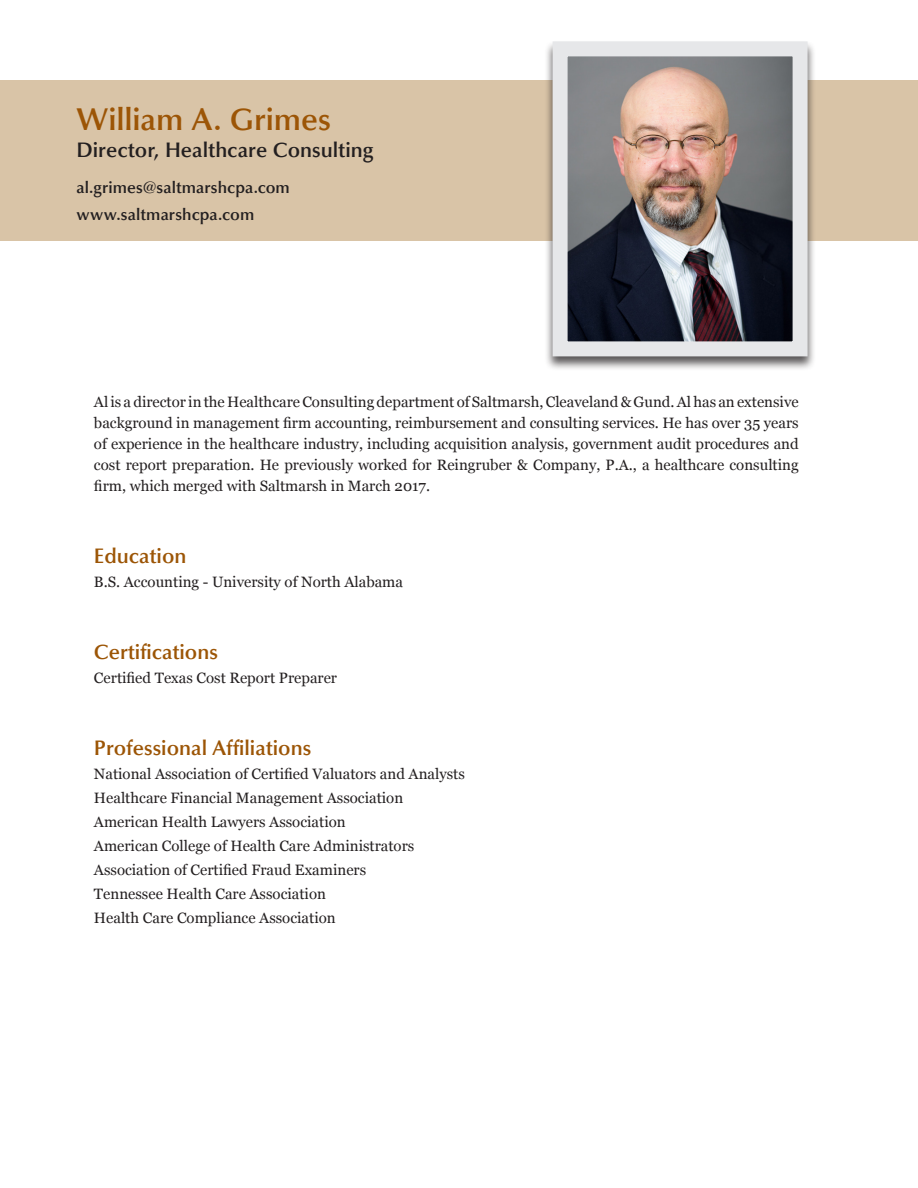
<style>
.page{position:relative;width:918px;height:1188px;background:#fff}
.page>*{position:absolute;margin:0;border:0;box-sizing:border-box;transform-origin:0 0}
.t1{font:600 31.5px "Optima";letter-spacing:-.005em;color:#9c5506}
.t2{font:600 21px "Optima";color:#9c5506}
.t3{font:600 21px "Optima";color:#231f20}
.t4{font:600 16.5px "Optima";letter-spacing:.005em;color:#231f20}
.t5{font:15px/21px "Georgia";color:#231f20;text-align:justify}
</style>
<div class="page">
<div style="left:0;top:80px;width:918px;height:161px;background:#d9c4a7"></div>
<div style="left:544px;top:40px;width:272px;height:331px;background:#231f20;opacity:.75"></div>
<img style="left:569px;top:57px;width:223px;height:283px">
<div style="left:553px;top:41px;width:255px;height:315px;border:15px solid #e6e7e9"></div>
<p class="t1" style="left:76px;top:101px;width:256px">William A. Grimes</p>
<p class="t3" style="left:76px;top:137px;width:299px">Director, Healthcare Consulting</p>
<p class="t4" style="left:76px;top:177px;width:215px">al.grimes@saltmarshcpa.com</p>
<p class="t4" style="left:76px;top:204px;width:180px">www.saltmarshcpa.com</p>
<p class="t5" style="left:94px;top:392px;width:706px">Al is a director in the Healthcare Consulting department of Saltmarsh, Cleaveland &amp; Gund. Al has an extensive background in management firm accounting, reimbursement and consulting services. He has over 35 years of experience in the healthcare industry, including acquisition analysis, government audit procedures and cost report preparation. He previously worked for Reingruber &amp; Company, P.A., a healthcare consulting firm, which merged with Saltmarsh in March 2017.</p>
<p class="t2" style="left:94px;top:544px;width:94px">Education</p>
<p class="t5" style="left:94px;top:572px;width:311px">B.S. Accounting - University of North Alabama</p>
<p class="t2" style="left:94px;top:640px;width:126px">Certifications</p>
<p class="t5" style="left:94px;top:668px;width:245px">Certified Texas Cost Report Preparer</p>
<p class="t2" style="left:94px;top:736px;width:219px">Professional Affiliations</p>
<p class="t5" style="left:94px;top:764px;width:372px">National Association of Certified Valuators and Analysts</p>
<p class="t5" style="left:94px;top:788px;width:311px">Healthcare Financial Management Association</p>
<p class="t5" style="left:94px;top:812px;width:253px">American Health Lawyers Association</p>
<p class="t5" style="left:94px;top:836px;width:322px">American College of Health Care Administrators</p>
<p class="t5" style="left:94px;top:860px;width:274px">Association of Certified Fraud Examiners</p>
<p class="t5" style="left:94px;top:884px;width:234px">Tennessee Health Care Association</p>
<p class="t5" style="left:94px;top:908px;width:243px">Health Care Compliance Association</p>
</div>
